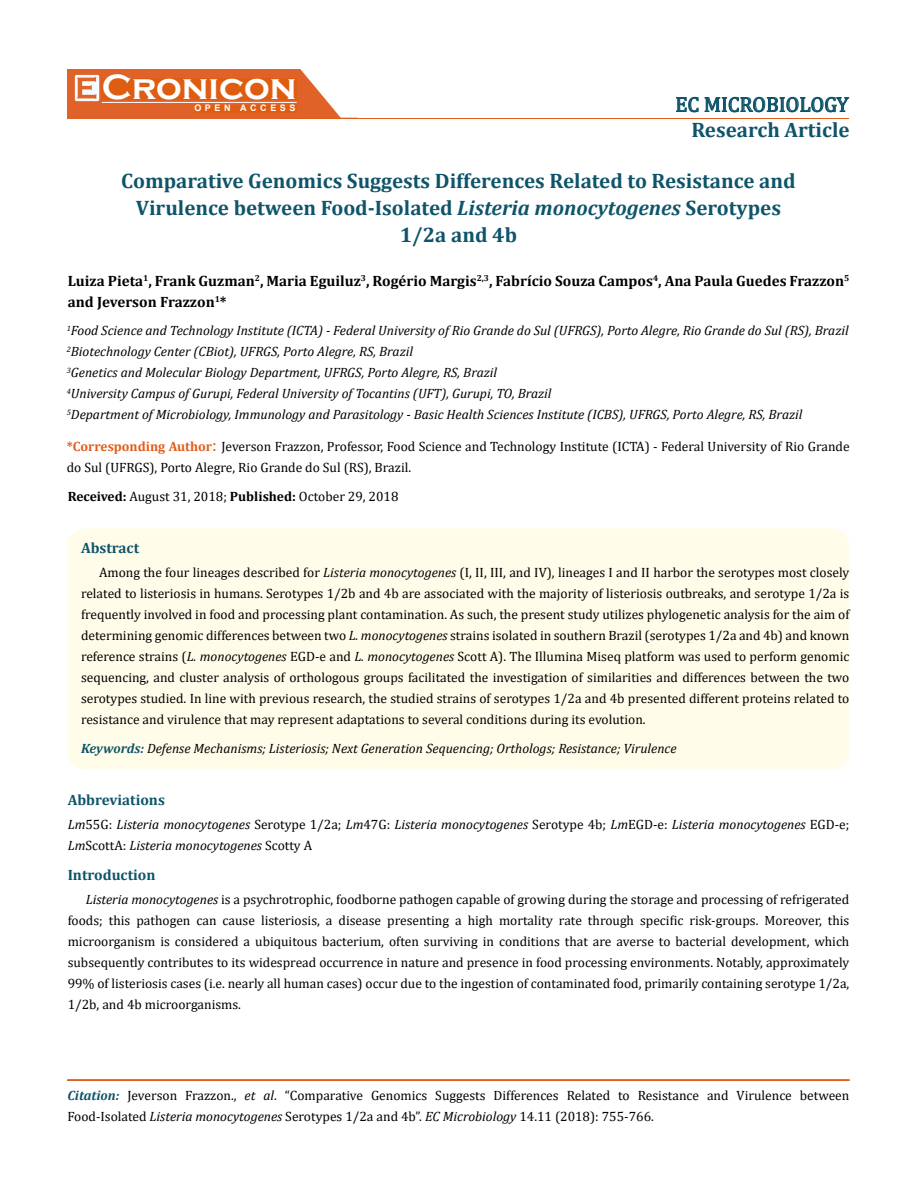
<style>
.page{position:relative;width:917px;height:1190px;background:#fff}
.page>*{position:absolute;margin:0;border:0;box-sizing:border-box;transform-origin:0 0}
.t1{font:700 36px "Copperplate Gothic";color:#fff}
.t2{font:700 21px/27px "Cambria";color:#0e546a;text-align:center}
.t3{font:21px "Cambria";color:#0e546a}
.t4{font:700 15px/21px "Cambria";color:#000}
.t5{font:700 15px "Cambria";color:#0e546a}
.t6{font:13.5px/21px "Cambria";color:#000}
.t7{font:italic 13.5px/21px "Cambria";color:#000}
.t8{font:700 9px "Arial";letter-spacing:.4em;color:#fff}
.s1{font-style:italic}
.s2{font-weight:700;color:#e05d1a}
.s3{font-size:18px;color:#e05d1a}
.s4{font-weight:700}
.s5{font-weight:700;color:#0e546a}
.s6{font-style:normal}
.s7{font-weight:700;font-style:italic;color:#0e546a}
</style>
<div class="page">
<div style="left:67px;top:70px;width:290px;height:49px;background:#e06228"></div>
<svg style="left:300px;top:69px;width:58px;height:49px"></svg>
<img style="left:75px;top:75px;width:24px;height:26px">
<div style="left:102px;top:79px;width:195px;height:21px;background:#df5d11"></div>
<div style="left:194px;top:105px;width:103px;height:7px;background:#df5d11"></div>
<svg style="left:676px;top:97px;width:173px;height:15px"></svg>
<hr style="left:102px;top:102px;width:194px;height:1px;background:#fff">
<hr style="left:279px;top:118px;width:569px;height:1px;background:#e05d1a">
<hr style="left:67px;top:1080px;width:782px;height:1px;background:#e05d1a">
<div style="left:67px;top:1079px;width:782px;height:1px;border:1px solid #e05d1a"></div>
<div style="left:68px;top:528px;width:781px;height:242px;background:#fffde9;border-radius:18px"></div>
<h1 class="t1" style="left:102px;top:68px;width:196px">Cronicon</h1>
<p class="t8" style="left:194px;top:102px;width:103px">OPEN ACCESS</p>
<h2 class="t3" style="left:675px;top:92px;width:175px">EC MICROBIOLOGY</h2>
<h2 class="t2" style="left:691px;top:116px;width:160px">Research Article</h2>
<h2 class="t2" style="left:121px;top:166px;width:676px">Comparative Genomics Suggests Differences Related to Resistance and<br>Virulence between Food-Isolated <span class="s1">Listeria monocytogenes</span> Serotypes<br>1/2a and 4b</h2>
<p class="t4" style="left:68px;top:270px;width:783px">Luiza Pieta<sup>1</sup>, Frank Guzman<sup>2</sup>, Maria Eguiluz<sup>3</sup>, Rogério Margis<sup>2,3</sup>, Fabrício Souza Campos<sup>4</sup>, Ana Paula Guedes Frazzon<sup>5 </sup>and Jeverson Frazzon<sup>1</sup>*</p>
<p class="t7" style="left:67px;top:319px;width:783px"><sup>1</sup>Food Science and Technology Institute (ICTA) - Federal University of Rio Grande do Sul (UFRGS), Porto Alegre, Rio Grande do Sul (RS), Brazil <sup>2</sup>Biotechnology Center (CBiot), UFRGS, Porto Alegre, RS, Brazil<br><sup>3</sup>Genetics and Molecular Biology Department, UFRGS, Porto Alegre, RS, Brazil<br><sup>4</sup>University Campus of Gurupi, Federal University of Tocantins (UFT), Gurupi, TO, Brazil<br><sup>5</sup>Department of Microbiology, Immunology and Parasitology - Basic Health Sciences Institute (ICBS), UFRGS, Porto Alegre, RS, Brazil</p>
<p class="t6" style="left:67px;top:436px;width:784px"><span class="s2">*Corresponding Author</span><span class="s3">:</span> Jeverson Frazzon, Professor, Food Science and Technology Institute (ICTA) - Federal University of Rio Grande do Sul (UFRGS), Porto Alegre, Rio Grande do Sul (RS), Brazil.</p>
<p class="t6" style="left:68px;top:485px;width:332px"><span class="s4">Received:</span> August 31, 2018; <span class="s4">Published:</span> October 29, 2018</p>
<p class="t5" style="left:81px;top:537px;width:60px">Abstract</p>
<p class="t6" style="left:81px;top:561px;width:770px;text-align:justify;text-indent:18px">Among the four lineages described for <span class="s1">Listeria monocytogenes</span> (I, II, III, and IV), lineages I and II harbor the serotypes most closely related to listeriosis in humans. Serotypes 1/2b and 4b are associated with the majority of listeriosis outbreaks, and serotype 1/2a is frequently involved in food and processing plant contamination. As such, the present study utilizes phylogenetic analysis for the aim of determining genomic differences between two <span class="s1">L. monocytogenes</span> strains isolated in southern Brazil (serotypes 1/2a and 4b) and known reference strains (<span class="s1">L. monocytogenes</span> EGD-e and <span class="s1">L. monocytogenes</span> Scott A). The Illumina Miseq platform was used to perform genomic sequencing, and cluster analysis of orthologous groups facilitated the investigation of similarities and differences between the two serotypes studied. In line with previous research, the studied strains of serotypes 1/2a and 4b presented different proteins related to resistance and virulence that may represent adaptations to several conditions during its evolution.</p>
<p class="t7" style="left:81px;top:737px;width:597px"><span class="s5">Keywords:</span> Defense Mechanisms; Listeriosis; Next Generation Sequencing; Orthologs; Resistance; Virulence</p>
<p class="t5" style="left:68px;top:789px;width:99px">Abbreviations</p>
<p class="t7" style="left:68px;top:813px;width:783px">Lm<span class="s6">55G:</span> Listeria monocytogenes <span class="s6">Serotype 1/2a;</span> Lm<span class="s6">47G:</span> Listeria monocytogenes <span class="s6">Serotype 4b;</span> Lm<span class="s6">EGD-e:</span> Listeria monocytogenes <span class="s6">EGD-e;<br></span>Lm<span class="s6">ScottA:</span> Listeria monocytogenes <span class="s6">Scotty A</span></p>
<p class="t5" style="left:68px;top:864px;width:89px">Introduction</p>
<p class="t6" style="left:68px;top:888px;width:783px;text-align:justify;text-indent:18px"><span class="s1">Listeria monocytogenes</span> is a psychrotrophic, foodborne pathogen capable of growing during the storage and processing of refrigerated foods; this pathogen can cause listeriosis, a disease presenting a high mortality rate through specific risk-groups. Moreover, this microorganism is considered a ubiquitous bacterium, often surviving in conditions that are averse to bacterial development, which subsequently contributes to its widespread occurrence in nature and presence in food processing environments. Notably, approximately 99% of listeriosis cases (i.e. nearly all human cases) occur due to the ingestion of contaminated food, primarily containing serotype 1/2a, 1/2b, and 4b microorganisms.</p>
<p class="t6" style="left:67px;top:1084px;width:783px"><span class="s7">Citation:</span> Jeverson Frazzon., <span class="s1">et al</span>. “Comparative Genomics Suggests Differences Related to Resistance and Virulence between<br>Food-Isolated <span class="s1">Listeria monocytogenes</span> Serotypes 1/2a and 4b”. <span class="s1">EC Microbiology</span> 14.11 (2018): 755-766.</p>
</div>
